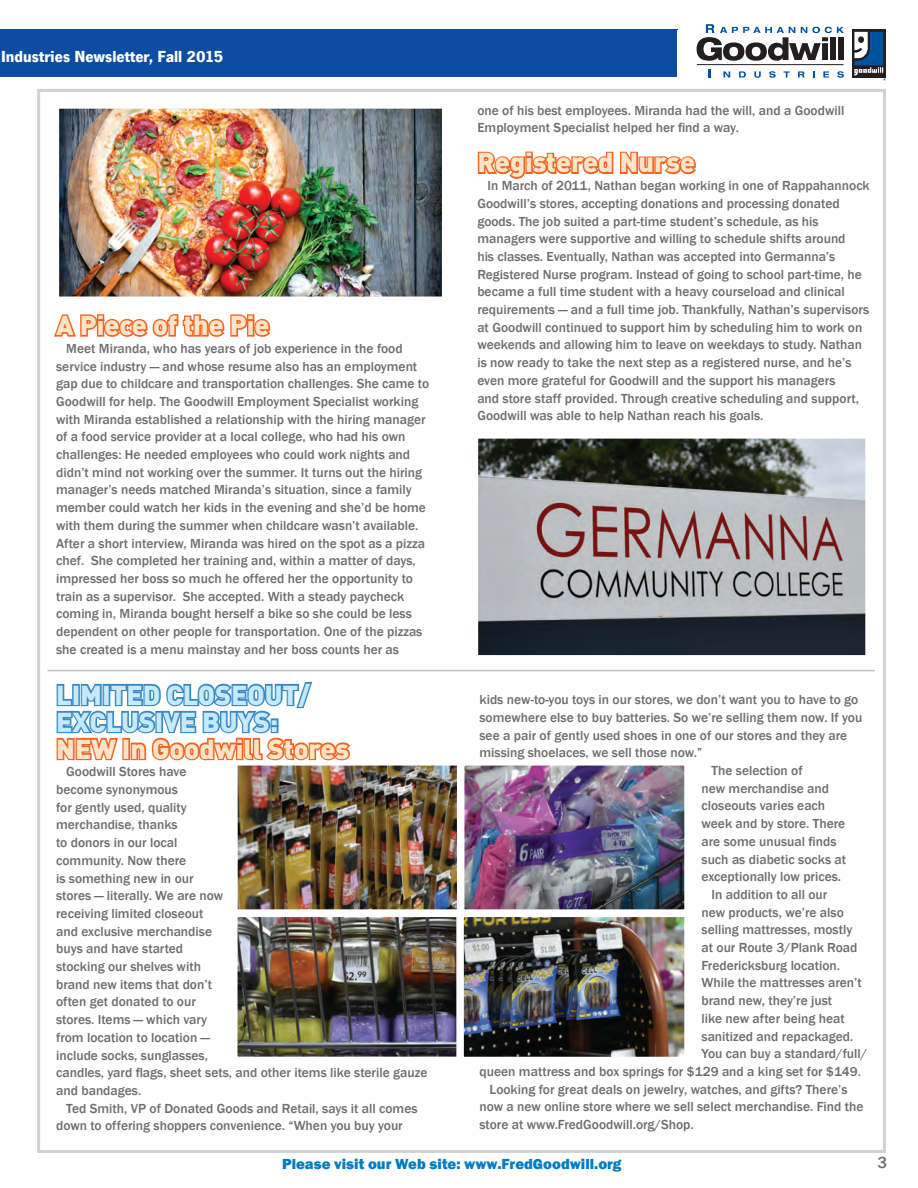
<style>
.page{position:relative;width:918px;height:1188px;background:#fff}
.page>*{position:absolute;margin:0;border:0;box-sizing:border-box;transform-origin:0 0}
.t1{font:900 27px "DINOT";color:#fee5ca}
.t2{font:900 27px/27px "DINOT";color:#c6eafa}
.t3{font:700 16.5px "News Got T";color:#fff}
.t4{font:500 16.5px "Franklin Gothic";color:#6c6d70}
.t5{font:800 15px "Franklin Gothic";color:#007cc2}
.t6{font:500 13.5px/17.7px "Franklin Gothic";color:#6c6d70}
</style>
<div class="page">
<div style="left:0;top:30px;width:677px;height:47px;background:#0d4da1"></div>
<hr style="left:48px;top:670px;width:827px;height:1px;background:#c2c3c6">
<svg style="left:54px;top:314px;width:217px;height:23px"></svg>
<svg style="left:477px;top:151px;width:219px;height:28px"></svg>
<img style="left:239px;top:767px;width:444px;height:288px">
<div style="left:230px;top:758px;width:235px;height:159px;border:8px solid #fff"></div>
<div style="left:230px;top:910px;width:234px;height:154px;border:8px solid #fff"></div>
<div style="left:457px;top:758px;width:235px;height:159px;border:8px solid #fff"></div>
<div style="left:456px;top:910px;width:236px;height:154px;border:8px solid #fff"></div>
<svg style="left:56px;top:681px;width:296px;height:82px"></svg>
<img style="left:60px;top:110px;width:381px;height:186px">
<div style="left:56px;top:106px;width:389px;height:194px;border:3px solid #fff"></div>
<img style="left:479px;top:440px;width:385px;height:214px">
<div style="left:475px;top:436px;width:393px;height:222px;border:3px solid #fff"></div>
<svg style="left:709px;top:69px;width:2px;height:9px"></svg>
<svg style="left:723px;top:71px;width:7px;height:7px"></svg>
<svg style="left:739px;top:71px;width:7px;height:7px"></svg>
<svg style="left:754px;top:71px;width:7px;height:7px"></svg>
<svg style="left:769px;top:71px;width:7px;height:7px"></svg>
<svg style="left:784px;top:71px;width:6px;height:7px"></svg>
<svg style="left:798px;top:71px;width:7px;height:7px"></svg>
<svg style="left:813px;top:71px;width:2px;height:7px"></svg>
<svg style="left:823px;top:71px;width:6px;height:7px"></svg>
<svg style="left:837px;top:71px;width:7px;height:7px"></svg>
<svg style="left:852px;top:29px;width:34px;height:49px"></svg>
<svg style="left:854px;top:32px;width:32px;height:49px"></svg>
<svg style="left:697px;top:24px;width:147px;height:37px"></svg>
<hr style="left:697px;top:64px;width:147px;height:1px;background:#231f20">
<p class="t3" style="left:1px;top:47px;width:224px">Industries Newsletter, Fall 2015</p>
<p class="t1" style="left:56px;top:307px;width:215px">A Piece of the Pie</p>
<p class="t6" style="left:56px;top:340px;width:375px;text-indent:10px">Meet Miranda, who has years of job experience in the food service industry — and whose resume also has an employment gap due to childcare and transportation challenges. She came to Goodwill for help. The Goodwill Employment Specialist working with Miranda established a relationship with the hiring manager of a food service provider at a local college, who had his own challenges: He needed employees who could work nights and didn’t mind not working over the summer. It turns out the hiring manager’s needs matched Miranda’s situation, since a family member could watch her kids in the evening and she’d be home with them during the summer when childcare wasn’t available.<br>After a short interview, Miranda was hired on the spot as a pizza chef. She completed her training and, within a matter of days, impressed her boss so much he offered her the opportunity to train as a supervisor. She accepted. With a steady paycheck coming in, Miranda bought herself a bike so she could be less dependent on other people for transportation. One of the pizzas she created is a menu mainstay and her boss counts her as</p>
<p class="t6" style="left:477px;top:101px;width:369px">one of his best employees. Miranda had the will, and a Goodwill<br>Employment Specialist helped her find a way.</p>
<p class="t1" style="left:477px;top:144px;width:219px">Registered Nurse</p>
<p class="t6" style="left:477px;top:177px;width:394px;text-indent:10px">In March of 2011, Nathan began working in one of Rappahannock Goodwill’s stores, accepting donations and processing donated goods. The job suited a part-time student’s schedule, as his managers were supportive and willing to schedule shifts around<br>his classes. Eventually, Nathan was accepted into Germanna’s Registered Nurse program. Instead of going to school part-time, he became a full time student with a heavy courseload and clinical requirements — and a full time job. Thankfully, Nathan’s supervisors at Goodwill continued to support him by scheduling him to work on weekends and allowing him to leave on weekdays to study. Nathan is now ready to take the next step as a registered nurse, and he’s even more grateful for Goodwill and the support his managers<br>and store staff provided. Through creative scheduling and support, Goodwill was able to help Nathan reach his goals.</p>
<p class="t2" style="left:56px;top:680px;width:255px">LIMITED CLOSEOUT/<br>EXCLUSIVE BUYS:</p>
<p class="t1" style="left:56px;top:731px;width:295px">NEW In Goodwill Stores</p>
<p class="t6" style="left:56px;top:763px;width:373px;text-indent:10px">Goodwill Stores have<br>become synonymous<br>for gently used, quality<br>merchandise, thanks<br>to donors in our local<br>community. Now there<br>is something new in our<br>stores — literally. We are now<br>receiving limited closeout<br>and exclusive merchandise<br>buys and have started<br>stocking our shelves with<br>brand new items that don’t<br>often get donated to our<br>stores. Items — which vary<br>from location to location —<br>include socks, sunglasses,<br>candles, yard flags, sheet sets, and other items like sterile gauze and bandages.</p>
<p class="t6" style="left:56px;top:1099px;width:363px;text-indent:10px">Ted Smith, VP of Donated Goods and Retail, says it all comes down to offering shoppers convenience. “When you buy your</p>
<p class="t6" style="left:480px;top:691px;width:384px">kids new-to-you toys in our stores, we don’t want you to have to go somewhere else to buy batteries. So we’re selling them now. If you see a pair of gently used shoes in one of our stores and they are missing shoelaces, we sell those now.”</p>
<p class="t6" style="left:702px;top:762px;width:146px;text-indent:10px">The selection of<br>new merchandise and closeouts varies each week and by store. There are some unusual finds such as diabetic socks at exceptionally low prices.</p>
<p class="t6" style="left:712px;top:886px;width:117px">In addition to all our</p>
<p class="t6" style="left:702px;top:903px;width:144px">new products, we’re also</p>
<p class="t6" style="left:702px;top:921px;width:152px">selling mattresses, mostly</p>
<p class="t6" style="left:702px;top:939px;width:157px">at our Route 3/Plank Road</p>
<p class="t6" style="left:702px;top:957px;width:140px">Fredericksburg location.</p>
<p class="t6" style="left:702px;top:974px;width:162px">While the mattresses aren’t</p>
<p class="t6" style="left:702px;top:992px;width:132px">brand new, they’re just</p>
<p class="t6" style="left:702px;top:1010px;width:145px">like new after being heat</p>
<p class="t6" style="left:702px;top:1027px;width:153px">sanitized and repackaged.</p>
<p class="t6" style="left:702px;top:1045px;width:167px">You can buy a standard/full/</p>
<p class="t6" style="left:480px;top:1063px;width:383px">queen mattress and box springs for $129 and a king set for $149.</p>
<p class="t6" style="left:480px;top:1080px;width:386px;text-indent:10px">Looking for great deals on jewelry, watches, and gifts? There’s now a new online store where we sell select merchandise. Find the store at www.FredGoodwill.org/Shop.</p>
<p class="t5" style="left:282px;top:1154px;width:341px">Please visit our Web site: www.FredGoodwill.org</p>
<p class="t4" style="left:878px;top:1152px;width:11px">3</p>
</div>
